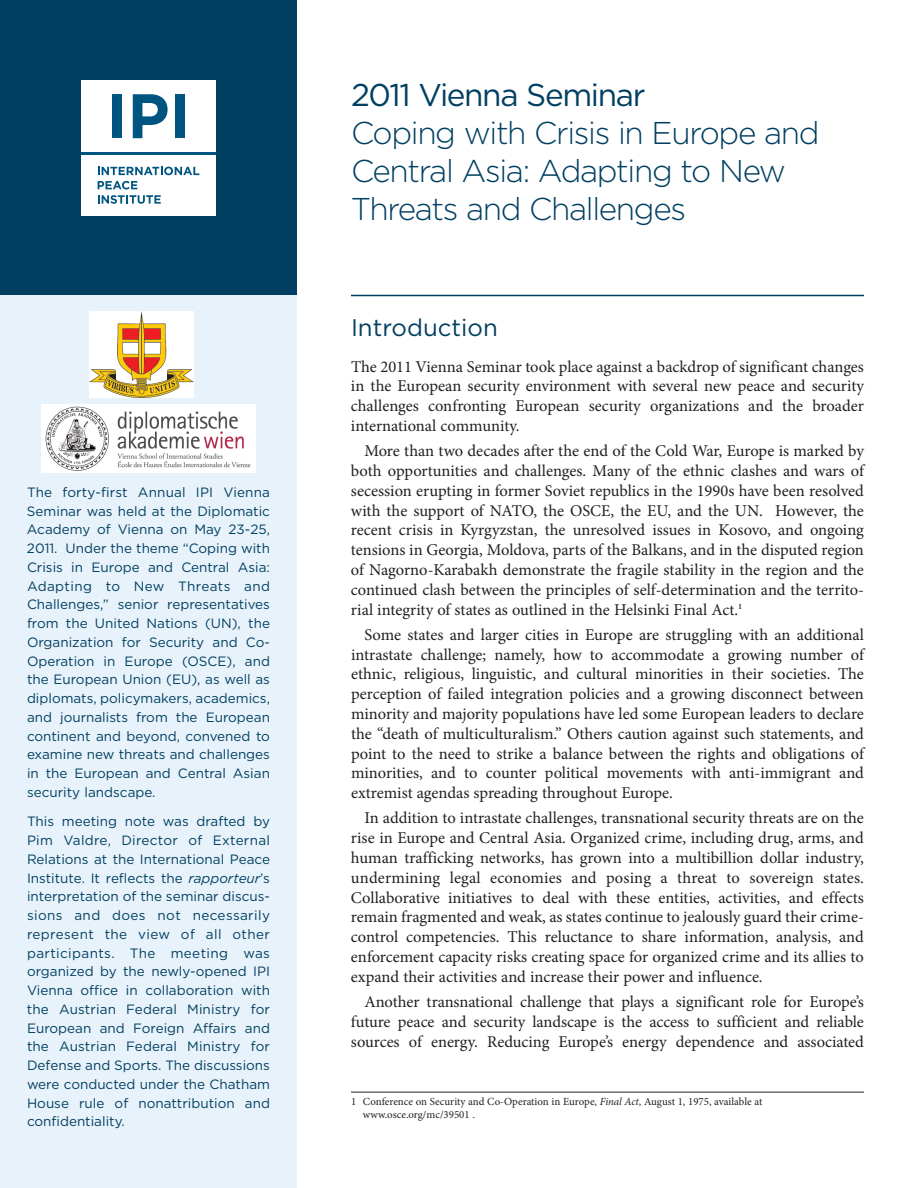
<style>
.page{position:relative;width:918px;height:1188px;background:#fff}
.page>*{position:absolute;margin:0;border:0;box-sizing:border-box;transform-origin:0 0}
.t1{font:300 31.5px/37.8px "Gotham";letter-spacing:-.045em;color:#003f61}
.t2{font:31.5px "Gotham";letter-spacing:-.045em;color:#003f61}
.t3{font:24px "Gotham";color:#003f61}
.t4{font:16.5px/19.8px "Minion Pro";letter-spacing:-.005em;color:#231f20;text-align:justify}
.t5{font:13.5px/18.8px "Gotham";color:#003f61;text-align:justify}
.t6{font:10.8px/12.3px "Minion Pro";color:#231f20}
.s1{font-style:italic}
</style>
<div class="page">
<div style="left:0;top:296px;width:297px;height:892px;background:#e8f2fa"></div>
<div style="left:0;top:0;width:297px;height:296px;background:#003f61"></div>
<div style="left:81px;top:155px;width:135px;height:60px;background:#fff"></div>
<svg style="left:98px;top:167px;width:101px;height:8px"></svg>
<svg style="left:98px;top:181px;width:39px;height:8px"></svg>
<svg style="left:98px;top:195px;width:63px;height:9px"></svg>
<div style="left:81px;top:80px;width:135px;height:72px;background:#fff"></div>
<div style="left:112px;top:94px;width:10px;height:44px;background:#005480"></div>
<svg style="left:133px;top:94px;width:35px;height:44px"></svg>
<div style="left:175px;top:94px;width:10px;height:44px;background:#005480"></div>
<hr style="left:81px;top:152px;width:135px;height:3px;background:#005480">
<hr style="left:351px;top:295px;width:513px;height:1px;background:#003f61">
<hr style="left:351px;top:1092px;width:513px;height:1px;background:#231f20">
<img style="left:90px;top:311px;width:104px;height:86px">
<img style="left:41px;top:405px;width:215px;height:67px">
<p class="t5" style="left:27px;top:483px;width:245px">The forty-first Annual IPI Vienna Seminar was held at the Diplomatic Academy of Vienna on May 23-25, 2011. Under the theme “Coping with Crisis in Europe and Central Asia:<br>Adapting to New Threats and Challenges,” senior representatives from the United Nations (UN), the Organization for Security and Co-Operation in Europe (OSCE), and the European Union (EU), as well as diplomats, policymakers, academics, and journalists from the European continent and beyond, convened to examine new threats and challenges in the European and Central Asian security landscape.</p>
<p class="t5" style="left:27px;top:812px;width:245px">This meeting note was drafted by Pim Valdre, Director of External Relations at the International Peace Institute. It reflects the <span class="s1">rapporteur</span>’s interpretation of the seminar discus&shy;sions and does not necessarily represent the view of all other participants. The meeting was organized by the newly-opened IPI Vienna office in collaboration with the Austrian Federal Ministry for European and Foreign Affairs and the Austrian Federal Ministry for Defense and Sports. The discussions were conducted under the Chatham House rule of nonattribution and confidentiality.</p>
<h1 class="t2" style="left:351px;top:77px;width:296px">2011 Vienna Seminar</h1>
<h1 class="t1" style="left:351px;top:114px;width:470px">Coping with Crisis in Europe and<br>Central Asia: Adapting to New<br>Threats and Challenges</h1>
<h2 class="t3" style="left:351px;top:314px;width:148px">Introduction</h2>
<p class="t4" style="left:351px;top:358px;width:515px">The 2011 Vienna Seminar took place against a backdrop of significant changes in the European security environment with several new peace and security challenges confronting European security organizations and the broader international community.</p>
<p class="t4" style="left:351px;top:442px;width:515px;text-indent:14px">More than two decades after the end of the Cold War, Europe is marked by both opportunities and challenges. Many of the ethnic clashes and wars of secession erupting in former Soviet republics in the 1990s have been resolved with the support of NATO, the OSCE, the EU, and the UN. However, the recent crisis in Kyrgyzstan, the unresolved issues in Kosovo, and ongoing tensions in Georgia, Moldova, parts of the Balkans, and in the disputed region of Nagorno-Karabakh demonstrate the fragile stability in the region and the continued clash between the principles of self-determination and the territo&shy;rial integrity of states as outlined in the Helsinki Final Act.<sup>1</sup></p>
<p class="t4" style="left:351px;top:626px;width:515px;text-indent:13px">Some states and larger cities in Europe are struggling with an additional intrastate challenge; namely, how to accommodate a growing number of ethnic, religious, linguistic, and cultural minorities in their societies. The perception of failed integration policies and a growing disconnect between minority and majority populations have led some European leaders to declare the “death of multiculturalism.” Others caution against such statements, and point to the need to strike a balance between the rights and obligations of minorities, and to counter political movements with anti-immigrant and extremist agendas spreading throughout Europe.</p>
<p class="t4" style="left:351px;top:810px;width:515px;text-indent:14px">In addition to intrastate challenges, transnational security threats are on the rise in Europe and Central Asia. Organized crime, including drug, arms, and human trafficking networks, has grown into a multibillion dollar industry, undermining legal economies and posing a threat to sovereign states.<br>Collaborative initiatives to deal with these entities, activities, and effects remain fragmented and weak, as states continue to jealously guard their crime&shy;control competencies. This reluctance to share information, analysis, and enforcement capacity risks creating space for organized crime and its allies to expand their activities and increase their power and influence.</p>
<p class="t4" style="left:351px;top:993px;width:515px;text-indent:14px">Another transnational challenge that plays a significant role for Europe’s future peace and security landscape is the access to sufficient and reliable sources of energy. Reducing Europe’s energy dependence and associated</p>
<p class="t6" style="left:363px;top:1097px;width:401px;text-indent:-12px">1 Conference on Security and Co-Operation in Europe, <span class="s1">Final Act</span>, August 1, 1975, available at www.osce.org/mc/39501 .</p>
</div>
